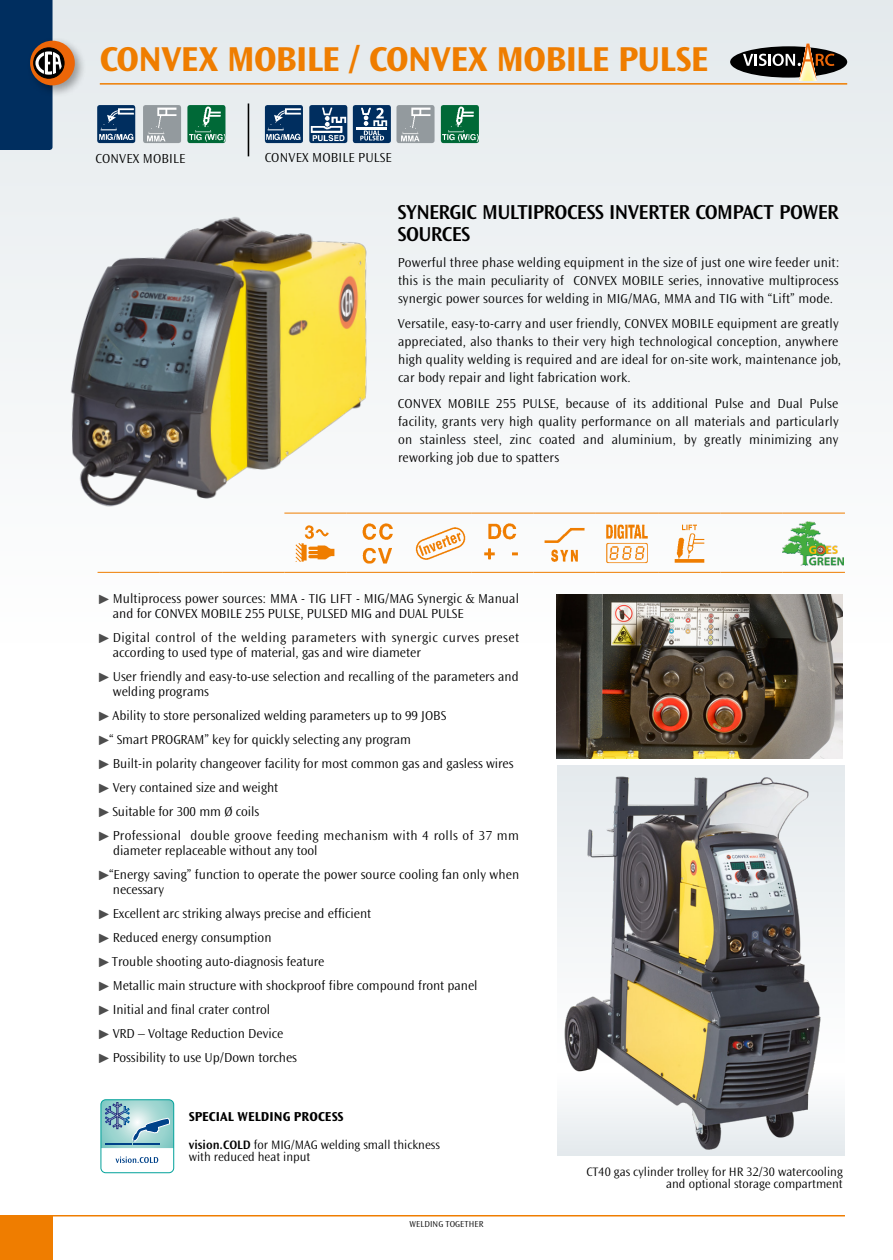
<style>
.page{position:relative;width:893px;height:1260px;background:#fff}
.page>*{position:absolute;margin:0;border:0;box-sizing:border-box;transform-origin:0 0}
.t1{font:700 36px "Ocean Sans Std";letter-spacing:-.015em;color:#ef7d00}
.t2{font:600 21px/22.5px "Ocean Sans Std";letter-spacing:-.03em;color:#000}
.t3{font:300 13.65px "Ocean Sans Std";letter-spacing:.01em;color:#000}
.t4{font:300 13.5px/24px "Ocean Sans Std";color:#000}
.t5{font:300 13.5px/15px "Ocean Sans Std";letter-spacing:.035em;color:#000}
.t6{font:13.5px "Ocean Sans Std Bold SC850";letter-spacing:.005em;color:#000}
.t7{font:300 12.75px/12px "Ocean Sans Std";color:#000}
.t8{font:300 9px "Ocean Sans Std";letter-spacing:.01em;color:#000}
.s1{font-family:"Carta";font-weight:400;font-size:9px;color:#4d4d4d}
.s2{font-weight:600}
</style>
<div class="page">
<div style="left:0;top:0;width:892px;height:643px;background:linear-gradient(to right,#f3f5f7,#eff2f3)"></div>
<hr style="left:100px;top:83px;width:747px;height:2px;background:#ef7d00">
<div style="left:27px;top:37px;width:60px;height:61px;background:#000;opacity:.35"></div>
<div style="left:30px;top:41px;width:45px;height:44px;background:#ec6608;border-radius:50%"></div>
<div style="left:34px;top:48px;width:30px;height:30px;border:1px solid #000;border-radius:50%"></div>
<svg style="left:0;top:0;width:62px;height:150px"></svg>
<hr style="left:98px;top:572px;width:62px;height:1px;background:#ef7d00">
<hr style="left:160px;top:572px;width:62px;height:1px;background:#ef7d00">
<hr style="left:222px;top:572px;width:62px;height:1px;background:#ef7d00">
<hr style="left:284px;top:572px;width:62px;height:1px;background:#ef7d00">
<hr style="left:346px;top:572px;width:63px;height:1px;background:#ef7d00">
<hr style="left:409px;top:572px;width:62px;height:1px;background:#ef7d00">
<hr style="left:471px;top:572px;width:62px;height:1px;background:#ef7d00">
<hr style="left:533px;top:572px;width:63px;height:1px;background:#ef7d00">
<hr style="left:596px;top:572px;width:62px;height:1px;background:#ef7d00">
<hr style="left:658px;top:572px;width:62px;height:1px;background:#ef7d00">
<hr style="left:720px;top:572px;width:62px;height:1px;background:#ef7d00">
<hr style="left:782px;top:572px;width:62px;height:1px;background:#ef7d00">
<hr style="left:409px;top:513px;width:62px;height:1px;background:#ef7d00">
<hr style="left:471px;top:513px;width:62px;height:1px;background:#ef7d00">
<hr style="left:533px;top:513px;width:63px;height:1px;background:#ef7d00">
<hr style="left:596px;top:513px;width:62px;height:1px;background:#ef7d00">
<hr style="left:658px;top:513px;width:62px;height:1px;background:#ef7d00">
<hr style="left:720px;top:513px;width:62px;height:1px;background:#ef7d00">
<hr style="left:782px;top:513px;width:62px;height:1px;background:#ef7d00">
<img style="left:292px;top:522px;width:45px;height:44px">
<img style="left:351px;top:522px;width:53px;height:44px">
<img style="left:413px;top:521px;width:54px;height:45px">
<img style="left:475px;top:521px;width:53px;height:45px">
<img style="left:542px;top:521px;width:44px;height:45px">
<img style="left:604px;top:521px;width:45px;height:45px">
<img style="left:667px;top:521px;width:44px;height:45px">
<img style="left:782px;top:521px;width:61px;height:45px">
<svg style="left:187px;top:105px;width:38px;height:38px"></svg>
<img style="left:188px;top:106px;width:37px;height:37px">
<div style="left:441px;top:105px;width:38px;height:38px;background:#0e7142;border-radius:3px"></div>
<img style="left:441px;top:106px;width:38px;height:37px">
<img style="left:97px;top:105px;width:38px;height:38px">
<img style="left:265px;top:105px;width:38px;height:38px">
<img style="left:309px;top:105px;width:38px;height:38px">
<div style="left:353px;top:105px;width:38px;height:38px;background:#002e5f;border-radius:3px"></div>
<div style="left:143px;top:105px;width:38px;height:38px;background:#939a9e;border-radius:3px"></div>
<img style="left:144px;top:106px;width:37px;height:37px">
<svg style="left:396px;top:105px;width:38px;height:38px"></svg>
<img style="left:397px;top:106px;width:37px;height:37px">
<div style="left:730px;top:46px;width:117px;height:32px;background:#000;border-radius:50%"></div>
<svg style="left:743px;top:44px;width:91px;height:37px"></svg>
<img style="left:557px;top:765px;width:287px;height:390px">
<img style="left:556px;top:594px;width:286px;height:164px">
<hr style="left:248px;top:104px;width:1px;height:52px;background:#000">
<img style="left:23px;top:157px;width:427px;height:365px">
<svg style="left:115px;top:1156px;width:43px;height:7px"></svg>
<div style="left:100px;top:1099px;width:74px;height:74px;border:1px solid #00a19a;border-radius:5px"></div>
<svg style="left:101px;top:1100px;width:73px;height:48px"></svg>
<hr style="left:356px;top:127px;width:31px;height:2px;background:#fff">
<svg style="left:360px;top:108px;width:27px;height:33px"></svg>
<div style="left:0;top:1216px;width:52px;height:44px;background:#ef7d00"></div>
<hr style="left:0;top:1215px;width:52px;height:1px;background:#ef7d00">
<hr style="left:52px;top:1215px;width:792px;height:1px;background:#ef7d00">
<h1 class="t1" style="left:100px;top:39px;width:610px">CONVEX MOBILE / CONVEX MOBILE PULSE</h1>
<p class="t3" style="left:95px;top:151px;width:91px">CONVEX MOBILE</p>
<p class="t3" style="left:265px;top:150px;width:128px">CONVEX MOBILE PULSE</p>
<h2 class="t2" style="left:397px;top:201px;width:443px">SYNERGIC MULTIPROCESS INVERTER COMPACT POWER<br>SOURCES</h2>
<p class="t4" style="left:398px;top:253px;width:443px;line-height:18px;text-align:justify">Powerful three phase welding equipment in the size of just one wire feeder unit: this is the main peculiarity of CONVEX MOBILE series, innovative multiprocess synergic power sources for welding in MIG/MAG, MMA and TIG with “Lift” mode.</p>
<p class="t4" style="left:398px;top:315px;width:444px;line-height:18px">Versatile, easy-to-carry and user friendly, CONVEX MOBILE equipment are greatly appreciated, also thanks to their very high technological conception, anywhere high quality welding is required and are ideal for on-site work, maintenance job, car body repair and light fabrication work.</p>
<p class="t4" style="left:398px;top:394px;width:442px;line-height:18px;text-align:justify">CONVEX MOBILE 255 PULSE, because of its additional Pulse and Dual Pulse facility, grants very high quality performance on all materials and particularly on stainless steel, zinc coated and aluminium, by greatly minimizing any reworking job due to spatters</p>
<p class="t4" style="left:113px;top:591px;width:407px;line-height:15px;text-indent:-14px"><span class="s1">½</span> Multiprocess power sources: MMA - TIG LIFT - MIG/MAG Synergic &amp; Manual and for CONVEX MOBILE 255 PULSE, PULSED MIG and DUAL PULSE</p>
<p class="t5" style="left:113px;top:630px;width:407px;text-indent:-14px"><span class="s1">½</span> Digital control of the welding parameters with synergic curves preset according to used type of material, gas and wire diameter</p>
<p class="t4" style="left:113px;top:669px;width:407px;line-height:15px;text-indent:-14px"><span class="s1">½</span> User friendly and easy-to-use selection and recalling of the parameters and welding programs</p>
<p class="t4" style="left:99px;top:704px;width:421px"><span class="s1">½</span> Ability to store personalized welding parameters up to 99 JOBS<br><span class="s1">½</span>“ Smart PROGRAM” key for quickly selecting any program<br><span class="s1">½</span> Built-in polarity changeover facility for most common gas and gasless wires <span class="s1">½</span> Very contained size and weight<br><span class="s1">½</span> Suitable for 300 mm Ø coils<br><span class="s1">½</span> Professional double groove feeding mechanism with 4 rolls of 37 mm</p>
<p class="t4" style="left:99px;top:839px;width:421px;text-indent:14px">diameter replaceable without any tool<br><span class="s1">½</span>“Energy saving” function to operate the power source cooling fan only when</p>
<p class="t4" style="left:99px;top:878px;width:380px;text-indent:14px">necessary<br><span class="s1">½</span> Excellent arc striking always precise and efficient<br><span class="s1">½</span> Reduced energy consumption<br><span class="s1">½</span> Trouble shooting auto-diagnosis feature<br><span class="s1">½</span> Metallic main structure with shockproof fibre compound front panel <span class="s1">½</span> Initial and final crater control<br><span class="s1">½</span> VRD – Voltage Reduction Device<br><span class="s1">½</span> Possibility to use Up/Down torches</p>
<p class="t6" style="left:189px;top:1109px;width:156px">SPECIAL WELDING PROCESS</p>
<p class="t7" style="left:189px;top:1139px;width:252px"><span class="s2">vision.COLD</span> for MIG/MAG welding small thickness with reduced heat input</p>
<p class="t8" style="left:409px;top:1219px;width:75px">WELDING TOGETHER</p>
<p class="t7" style="left:586px;top:1166px;width:257px;text-align:right">CT40 gas cylinder trolley for HR 32/30 watercooling and optional storage compartment</p>
</div>
